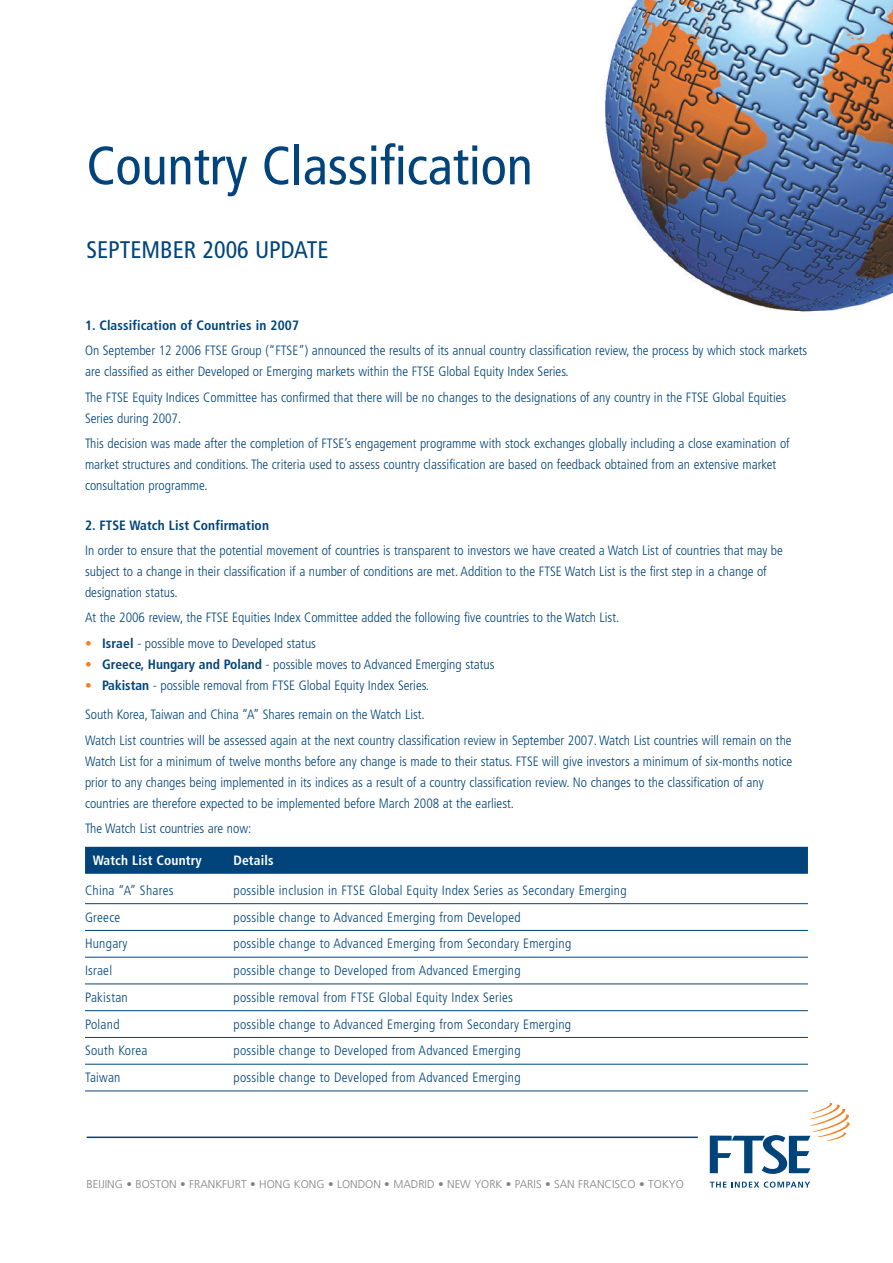
<style>
.page{position:relative;width:893px;height:1263px;background:#fff}
.page>*{position:absolute;margin:0;border:0;box-sizing:border-box;transform-origin:0 0}
.t1{font:condensed 54px "Frutiger";color:#00447b}
.t2{font:condensed 24px "Frutiger";color:#00447b}
.t3{font:300 condensed 13.5px/21px "Frutiger";color:#00447b}
.t4{font:300 condensed 13.5px "Frutiger";letter-spacing:.02em;color:#00447b}
.t5{font:700 condensed 13.5px "Frutiger";letter-spacing:.01em;color:#00447b}
.t6{font:700 condensed 13.5px "Frutiger";letter-spacing:.01em;color:#fff}
.t7{font:300 11.25px "Frutiger";color:#808285}
.s1{color:#f48026}
.s2{font-weight:700}
</style>
<div class="page">
<img style="left:603px;top:0;width:290px;height:312px">
<div style="left:85px;top:847px;width:723px;height:27px;background:#00447b"></div>
<hr style="left:85px;top:903px;width:723px;height:1px;background:#00447b">
<hr style="left:85px;top:930px;width:723px;height:1px;background:#00447b">
<hr style="left:85px;top:957px;width:723px;height:1px;background:#00447b">
<hr style="left:85px;top:983px;width:723px;height:1px;background:#00447b">
<hr style="left:85px;top:1010px;width:723px;height:1px;background:#00447b">
<hr style="left:85px;top:1037px;width:723px;height:1px;background:#00447b">
<hr style="left:85px;top:1064px;width:723px;height:1px;background:#00447b">
<hr style="left:85px;top:1090px;width:723px;height:1px;background:#00447b">
<svg style="left:710px;top:1182px;width:16px;height:5px"></svg>
<svg style="left:732px;top:1181px;width:78px;height:7px"></svg>
<svg style="left:710px;top:1103px;width:140px;height:71px"></svg>
<hr style="left:87px;top:1136px;width:611px;height:2px;background:#00447b">
<h1 class="t1" style="left:87px;top:144px;width:448px">Country Classification</h1>
<h2 class="t2" style="left:87px;top:240px;width:244px">SEPTEMBER 2006 UPDATE</h2>
<p class="t5" style="left:85px;top:320px;width:216px">1. Classification of Countries in 2007</p>
<p class="t3" style="left:85px;top:341px;width:724px">On September 12 2006 FTSE Group (“FTSE”) announced the results of its annual country classification review, the process by which stock markets are classified as either Developed or Emerging markets within the FTSE Global Equity Index Series.</p>
<p class="t3" style="left:85px;top:388px;width:703px">The FTSE Equity Indices Committee has confirmed that there will be no changes to the designations of any country in the FTSE Global Equities<br>Series during 2007.</p>
<p class="t3" style="left:85px;top:434px;width:706px">This decision was made after the completion of FTSE’s engagement programme with stock exchanges globally including a close examination of market structures and conditions. The criteria used to assess country classification are based on feedback obtained from an extensive market consultation programme.</p>
<p class="t5" style="left:85px;top:520px;width:185px">2. FTSE Watch List Confirmation</p>
<p class="t3" style="left:85px;top:541px;width:699px">In order to ensure that the potential movement of countries is transparent to investors we have created a Watch List of countries that may be subject to a change in their classification if a number of conditions are met. Addition to the FTSE Watch List is the first step in a change of designation status.</p>
<p class="t3" style="left:85px;top:608px;width:536px">At the 2006 review, the FTSE Equities Index Committee added the following five countries to the Watch List.</p>
<p class="t3" style="left:85px;top:634px;width:232px"><span class="s1">•</span> <span class="s2">Israel</span> - possible move to Developed status</p>
<p class="t3" style="left:85px;top:655px;width:411px"><span class="s1">•</span> <span class="s2">Greece, Hungary and Poland</span> - possible moves to Advanced Emerging status</p>
<p class="t3" style="left:85px;top:671px;width:346px;line-height:29.5px"><span class="s1">•</span> <span class="s2">Pakistan</span> - possible removal from FTSE Global Equity Index Series.<br>South Korea, Taiwan and China “A” Shares remain on the Watch List.</p>
<p class="t3" style="left:85px;top:730px;width:709px">Watch List countries will be assessed again at the next country classification review in September 2007. Watch List countries will remain on the Watch List for a minimum of twelve months before any change is made to their status. FTSE will give investors a minimum of six-months notice prior to any changes being implemented in its indices as a result of a country classification review. No changes to the classification of any countries are therefore expected to be implemented before March 2008 at the earliest.</p>
<p class="t3" style="left:85px;top:819px;width:168px">The Watch List countries are now:</p>
<p class="t6" style="left:93px;top:855px;width:111px">Watch List Country</p>
<p class="t6" style="left:233px;top:855px;width:42px">Details</p>
<p class="t4" style="left:85px;top:885px;width:90px">China “A” Shares</p>
<p class="t4" style="left:233px;top:885px;width:395px">possible inclusion in FTSE Global Equity Index Series as Secondary Emerging</p>
<p class="t3" style="left:85px;top:907px;width:37px">Greece</p>
<p class="t4" style="left:233px;top:911px;width:289px">possible change to Advanced Emerging from Developed</p>
<p class="t4" style="left:85px;top:938px;width:44px">Hungary</p>
<p class="t4" style="left:233px;top:938px;width:339px">possible change to Advanced Emerging from Secondary Emerging</p>
<p class="t3" style="left:85px;top:961px;width:29px">Israel</p>
<p class="t4" style="left:233px;top:965px;width:289px">possible change to Developed from Advanced Emerging</p>
<p class="t4" style="left:85px;top:992px;width:44px">Pakistan</p>
<p class="t4" style="left:233px;top:992px;width:281px">possible removal from FTSE Global Equity Index Series</p>
<p class="t3" style="left:85px;top:1014px;width:36px">Poland</p>
<p class="t4" style="left:233px;top:1018px;width:339px">possible change to Advanced Emerging from Secondary Emerging</p>
<p class="t4" style="left:85px;top:1045px;width:64px">South Korea</p>
<p class="t4" style="left:233px;top:1045px;width:289px">possible change to Developed from Advanced Emerging</p>
<p class="t3" style="left:85px;top:1068px;width:37px">Taiwan</p>
<p class="t4" style="left:233px;top:1072px;width:289px">possible change to Developed from Advanced Emerging</p>
<p class="t7" style="left:87px;top:1179px;width:599px">BEIJING • BOSTON • FRANKFURT • HONG KONG • LONDON • MADRID • NEW YORK • PARIS • SAN FRANCISCO • TOKYO</p>
</div>
